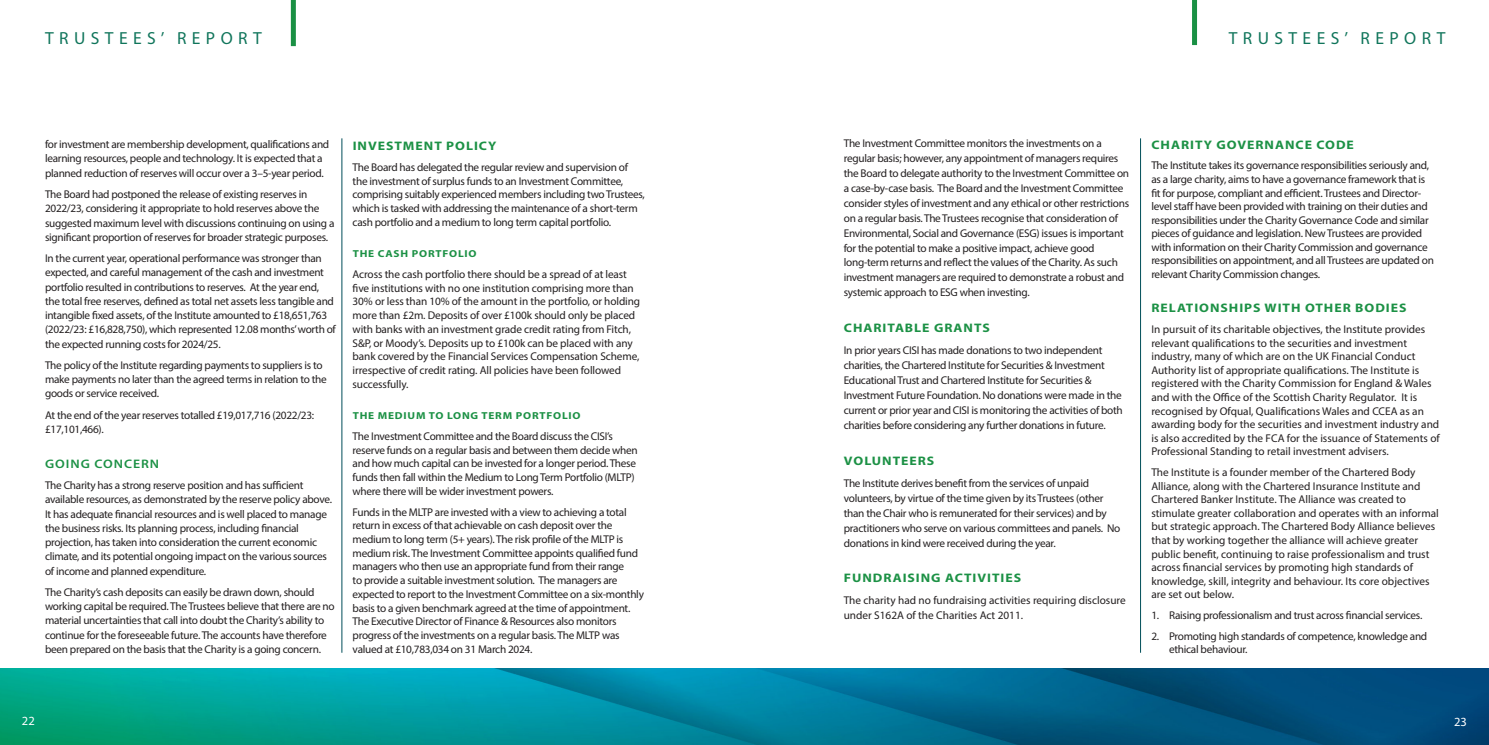
<style>
.page{position:relative;width:1489px;height:745px;background:#fff}
.page>*{position:absolute;margin:0;border:0;box-sizing:border-box;transform-origin:0 0}
.t1{font:17.5px "Myriad Pro";letter-spacing:.31em;color:#10755b}
.t2{font:12.5px "Myriad Pro";color:#fff}
.t3{font:700 12.38px "Myriad Pro";letter-spacing:.07em;color:#1c9145;scale:1.11 1}
.t4{font:600 12.38px "Myriad Pro";letter-spacing:.07em;color:#1c9145;scale:1.11 1}
.t5{font:11.25px/13.8px "Myriad Pro";letter-spacing:-.025em;color:#231f20}
.t6{font:11.25px/13.6px "Myriad Pro";color:#231f20}
.t7{font:700 10.12px "Myriad Pro";letter-spacing:.07em;color:#1c9145;scale:1.11 1}
</style>
<div class="page">
<img style="left:0;top:668px;width:1488px;height:76px">
<div style="left:1191px;top:0;width:5px;height:45px;background:#1a9044"></div>
<div style="left:291px;top:0;width:5px;height:46px;background:#1a9044"></div>
<hr style="left:1140px;top:138px;width:1px;height:514px;background:#004e59">
<hr style="left:341px;top:138px;width:1px;height:514px;background:#004e59">
<h1 class="t1" style="left:45px;top:27px;width:218px">TRUSTEES’ REPORT</h1>
<p class="t5" style="left:45px;top:137px;width:286px;line-height:14.2px">for investment are membership development, qualifications and learning resources, people and technology. It is expected that a planned reduction of reserves will occur over a 3–5-year period.</p>
<p class="t5" style="left:45px;top:187px;width:291px;line-height:14.2px">The Board had postponed the release of existing reserves in 2022/23, considering it appropriate to hold reserves above the suggested maximum level with discussions continuing on using a significant proportion of reserves for broader strategic purposes.</p>
<p class="t5" style="left:45px;top:251px;width:292px;line-height:14.2px">In the current year, operational performance was stronger than expected, and careful management of the cash and investment portfolio resulted in contributions to reserves. At the year end, the total free reserves, defined as total net assets less tangible and intangible fixed assets, of the Institute amounted to £18,651,763 (2022/23: £16,828,750), which represented 12.08 months’ worth of the expected running costs for 2024/25.</p>
<p class="t5" style="left:45px;top:357px;width:283px;line-height:14.2px">The policy of the Institute regarding payments to suppliers is to make payments no later than the agreed terms in relation to the goods or service received.</p>
<p class="t5" style="left:45px;top:407px;width:271px;line-height:14.2px">At the end of the year reserves totalled £19,017,716 (2022/23: £17,101,466).</p>
<p class="t4" style="left:45px;top:455px;width:104px">GOING CONCERN</p>
<p class="t5" style="left:45px;top:477px;width:288px;line-height:14.2px">The Charity has a strong reserve position and has sufficient available resources, as demonstrated by the reserve policy above.<br>It has adequate financial resources and is well placed to manage the business risks. Its planning process, including financial projection, has taken into consideration the current economic climate, and its potential ongoing impact on the various sources of income and planned expenditure.</p>
<p class="t5" style="left:45px;top:584px;width:291px;line-height:14.2px">The Charity’s cash deposits can easily be drawn down, should working capital be required. The Trustees believe that there are no material uncertainties that call into doubt the Charity’s ability to continue for the foreseeable future. The accounts have therefore been prepared on the basis that the Charity is a going concern.</p>
<p class="t3" style="left:353px;top:138px;width:131px">INVESTMENT POLICY</p>
<p class="t5" style="left:352px;top:160px;width:294px">The Board has delegated the regular review and supervision of the investment of surplus funds to an Investment Committee, comprising suitably experienced members including two Trustees, which is tasked with addressing the maintenance of a short-term cash portfolio and a medium to long term capital portfolio.</p>
<p class="t7" style="left:353px;top:247px;width:113px">THE CASH PORTFOLIO</p>
<p class="t5" style="left:352px;top:267px;width:289px">Across the cash portfolio there should be a spread of at least five institutions with no one institution comprising more than 30% or less than 10% of the amount in the portfolio, or holding more than £2m. Deposits of over £100k should only be placed with banks with an investment grade credit rating from Fitch, S&amp;P, or Moody’s. Deposits up to £100k can be placed with any bank covered by the Financial Services Compensation Scheme, irrespective of credit rating. All policies have been followed successfully.</p>
<p class="t7" style="left:353px;top:409px;width:207px">THE MEDIUM TO LONG TERM PORTFOLIO</p>
<p class="t5" style="left:352px;top:429px;width:286px">The Investment Committee and the Board discuss the CISI’s reserve funds on a regular basis and between them decide when and how much capital can be invested for a longer period. These funds then fall within the Medium to Long Term Portfolio (MLTP) where there will be wider investment powers.</p>
<p class="t5" style="left:352px;top:504px;width:293px">Funds in the MLTP are invested with a view to achieving a total return in excess of that achievable on cash deposit over the medium to long term (5+ years). The risk profile of the MLTP is medium risk. The Investment Committee appoints qualified fund managers who then use an appropriate fund from their range<br>to provide a suitable investment solution. The managers are expected to report to the Investment Committee on a six-monthly basis to a given benchmark agreed at the time of appointment.<br>The Executive Director of Finance &amp; Resources also monitors progress of the investments on a regular basis. The MLTP was valued at £10,783,034 on 31 March 2024.</p>
<h1 class="t1" style="left:1228px;top:27px;width:218px">TRUSTEES’ REPORT</h1>
<p class="t5" style="left:843px;top:135px;width:287px;line-height:15px">The Investment Committee monitors the investments on a regular basis; however, any appointment of managers requires the Board to delegate authority to the Investment Committee on a case-by-case basis. The Board and the Investment Committee consider styles of investment and any ethical or other restrictions on a regular basis. The Trustees recognise that consideration of Environmental, Social and Governance (ESG) issues is important for the potential to make a positive impact, achieve good long-term returns and reflect the values of the Charity. As such investment managers are required to demonstrate a robust and systemic approach to ESG when investing.</p>
<p class="t3" style="left:843px;top:320px;width:133px">CHARITABLE GRANTS</p>
<p class="t5" style="left:843px;top:342px;width:280px;line-height:15px">In prior years CISI has made donations to two independent charities, the Chartered Institute for Securities &amp; Investment Educational Trust and Chartered Institute for Securities &amp; Investment Future Foundation. No donations were made in the current or prior year and CISI is monitoring the activities of both charities before considering any further donations in future.</p>
<p class="t3" style="left:843px;top:452px;width:83px">VOLUNTEERS</p>
<p class="t5" style="left:843px;top:475px;width:278px;line-height:15px">The Institute derives benefit from the services of unpaid volunteers, by virtue of the time given by its Trustees (other than the Chair who is remunerated for their services) and by practitioners who serve on various committees and panels. No donations in kind were received during the year.</p>
<p class="t3" style="left:843px;top:569px;width:161px">FUNDRAISING ACTIVITIES</p>
<p class="t6" style="left:843px;top:592px;width:283px;line-height:15px">The charity had no fundraising activities requiring disclosure under S162A of the Charities Act 2011.</p>
<p class="t3" style="left:1151px;top:136px;width:184px">CHARITY GOVERNANCE CODE</p>
<p class="t5" style="left:1151px;top:158px;width:284px">The Institute takes its governance responsibilities seriously and, as a large charity, aims to have a governance framework that is fit for purpose, compliant and efficient. Trustees and Director&shy;level staff have been provided with training on their duties and responsibilities under the Charity Governance Code and similar pieces of guidance and legislation. New Trustees are provided with information on their Charity Commission and governance responsibilities on appointment, and all Trustees are updated on relevant Charity Commission changes.</p>
<p class="t3" style="left:1151px;top:300px;width:231px">RELATIONSHIPS WITH OTHER BODIES</p>
<p class="t6" style="left:1151px;top:322px;width:290px">In pursuit of its charitable objectives, the Institute provides relevant qualifications to the securities and investment industry, many of which are on the UK Financial Conduct Authority list of appropriate qualifications. The Institute is registered with the Charity Commission for England &amp; Wales and with the Office of the Scottish Charity Regulator. It is recognised by Ofqual, Qualifications Wales and CCEA as an awarding body for the securities and investment industry and is also accredited by the FCA for the issuance of Statements of Professional Standing to retail investment advisers.</p>
<p class="t6" style="left:1151px;top:465px;width:289px">The Institute is a founder member of the Chartered Body Alliance, along with the Chartered Insurance Institute and Chartered Banker Institute. The Alliance was created to stimulate greater collaboration and operates with an informal but strategic approach. The Chartered Body Alliance believes that by working together the alliance will achieve greater public benefit, continuing to raise professionalism and trust across financial services by promoting high standards of knowledge, skill, integrity and behaviour. Its core objectives are set out below.</p>
<p class="t5" style="left:1151px;top:607px;width:272px">1. Raising professionalism and trust across financial services.</p>
<p class="t5" style="left:1168px;top:628px;width:260px;text-indent:-18px">2. Promoting high standards of competence, knowledge and ethical behaviour.</p>
<p class="t2" style="left:22px;top:712px;width:14px">22</p>
<p class="t2" style="left:1453px;top:713px;width:14px">23</p>
</div>
